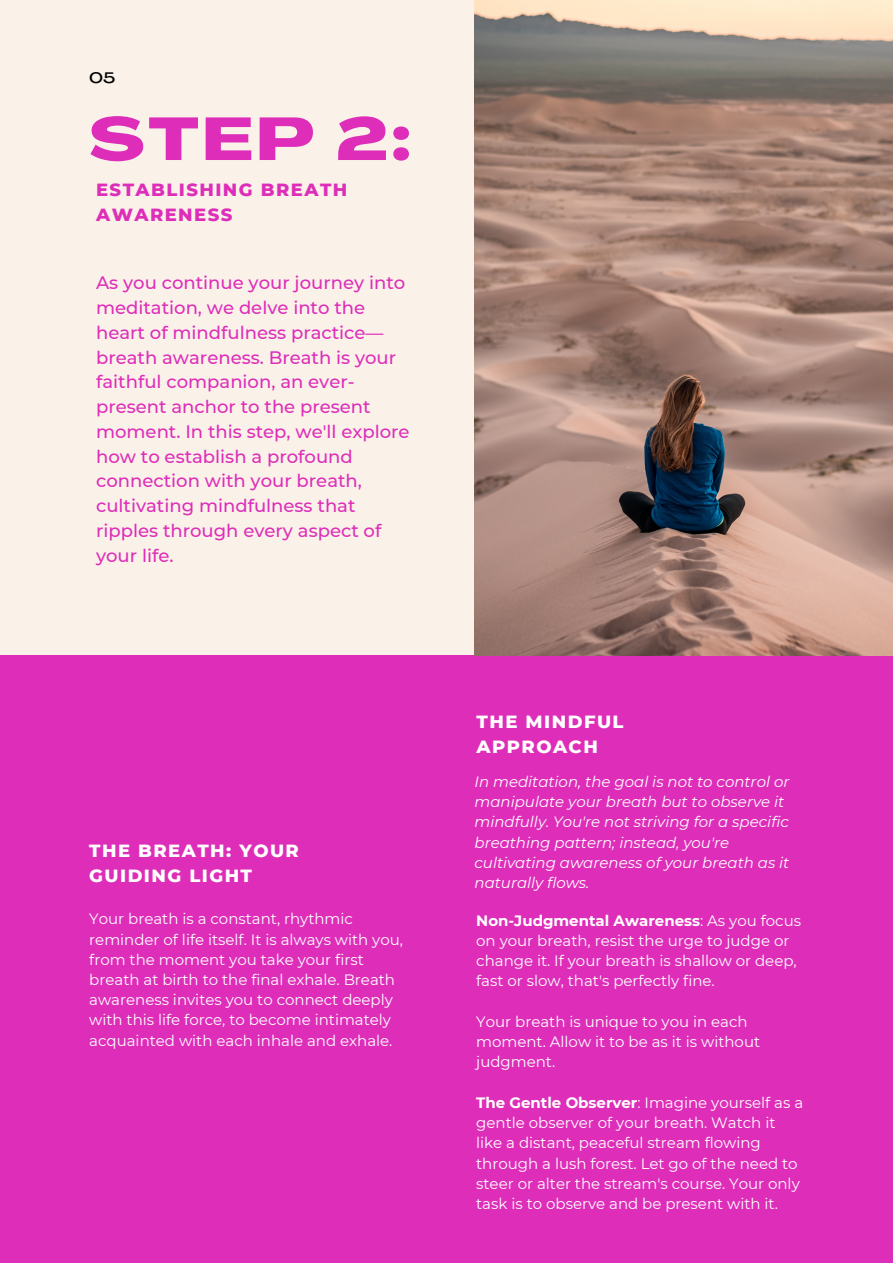
<style>
.page{position:relative;width:893px;height:1264px;background:#fff}
.page>*{position:absolute;margin:0;border:0;box-sizing:border-box;transform-origin:0 0}
.t1{font:800 59.55px "Agrandir Grand";color:#de2eb9}
.t2{font:500 18px/24.8px "Montserrat";color:#de2eb9}
.t3{font:800 18px/24.8px "Montserrat";letter-spacing:.08em;color:#fff}
.t4{font:800 18px/24.8px "Montserrat";letter-spacing:.08em;color:#de2eb9}
.t5{font:15px/20.2px "Montserrat";color:#fff}
.t6{font:italic 15px/20.2px "Montserrat";color:#fff}
.t7{font:500 15px "Agrandir Grand";color:#000001}
.s1{font-weight:700}
</style>
<div class="page">
<div style="left:0;top:0;width:892px;height:1262px;background:#faf2e9"></div>
<div style="left:0;top:655px;width:892px;height:607px;background:#de2eb9"></div>
<img style="left:474px;top:0;width:418px;height:655px">
<p class="t7" style="left:89px;top:72px;width:28px">05</p>
<p class="t1" style="left:89px;top:115px;width:322px">STEP 2:</p>
<p class="t4" style="left:96px;top:177px;width:253px">ESTABLISHING BREATH<br>AWARENESS</p>
<p class="t2" style="left:96px;top:270px;width:315px">As you continue your journey into meditation, we delve into the heart of mindfulness practice— breath awareness. Breath is your faithful companion, an ever&shy;present anchor to the present moment. In this step, we'll explore how to establish a profound connection with your breath, cultivating mindfulness that ripples through every aspect of your life.</p>
<p class="t3" style="left:89px;top:838px;width:211px">THE BREATH: YOUR<br>GUIDING LIGHT</p>
<p class="t5" style="left:89px;top:908px;width:315px">Your breath is a constant, rhythmic reminder of life itself. It is always with you, from the moment you take your first breath at birth to the final exhale. Breath awareness invites you to connect deeply with this life force, to become intimately acquainted with each inhale and exhale.</p>
<p class="t3" style="left:476px;top:709px;width:148px">THE MINDFUL<br>APPROACH</p>
<p class="t6" style="left:474px;top:771px;width:316px">In meditation, the goal is not to control or manipulate your breath but to observe it mindfully. You're not striving for a specific breathing pattern; instead, you're cultivating awareness of your breath as it naturally flows.</p>
<p class="t5" style="left:476px;top:910px;width:326px"><span class="s1">Non-Judgmental Awareness</span>: As you focus on your breath, resist the urge to judge or change it. If your breath is shallow or deep, fast or slow, that's perfectly fine.</p>
<p class="t5" style="left:476px;top:1011px;width:285px">Your breath is unique to you in each moment. Allow it to be as it is without judgment.</p>
<p class="t5" style="left:476px;top:1092px;width:328px"><span class="s1">The Gentle Observer</span>: Imagine yourself as a gentle observer of your breath. Watch it like a distant, peaceful stream flowing through a lush forest. Let go of the need to steer or alter the stream's course. Your only task is to observe and be present with it.</p>
</div>
